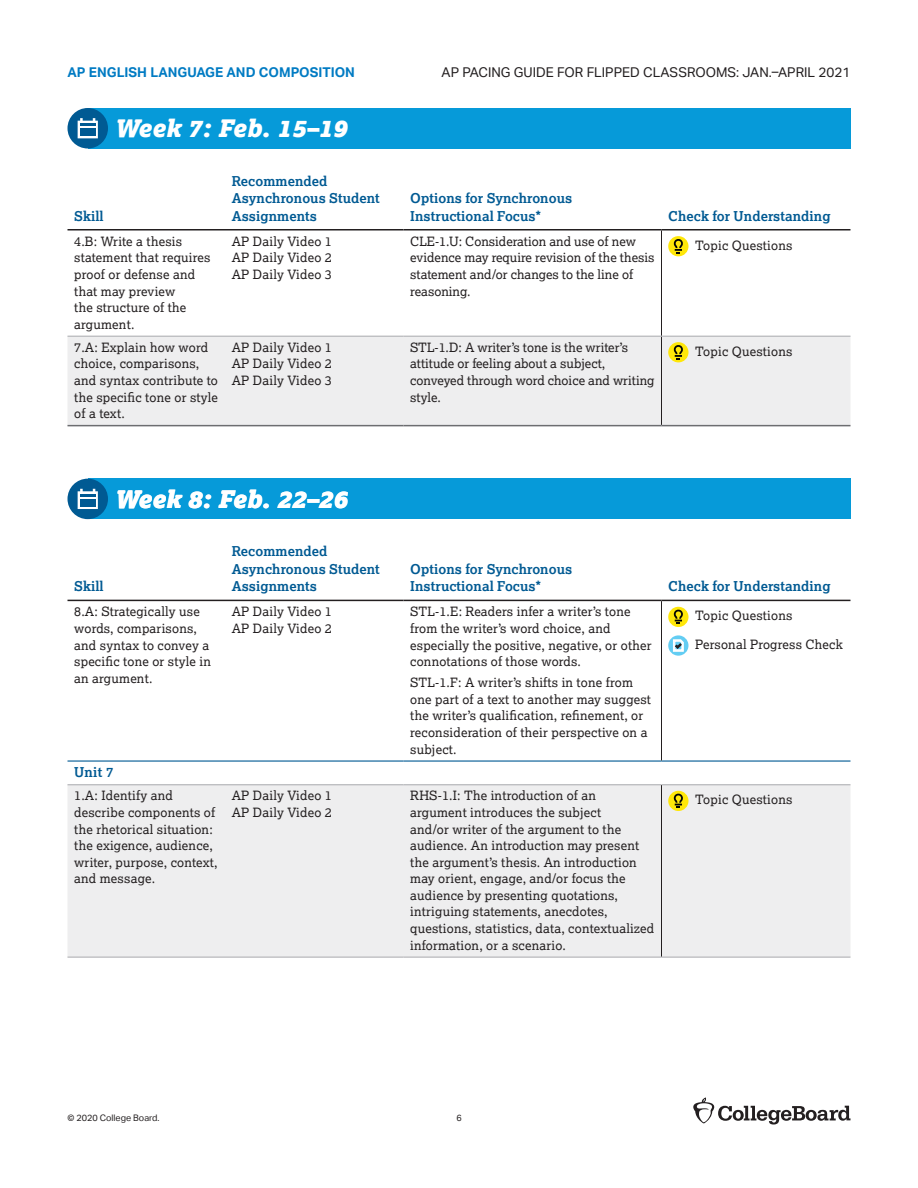
<style>
.page{position:relative;width:918px;height:1188px;background:#fff}
.page>*{position:absolute;margin:0;border:0;box-sizing:border-box;transform-origin:0 0}
.t1{font:italic 900 24px "Lexia";color:#fff}
.t2{font:700 13.5px/17.5px "Lexia";letter-spacing:.005em;color:#005a93}
.t3{font:13.5px "Aktiv Grotesk";color:#231f20}
.t4{font:700 13.5px "Aktiv Grotesk";color:#007bc3}
.t5{font:12.75px/16.6px "Lexia";letter-spacing:.015em;color:#231f20}
.t6{font:9px "Aktiv Grotesk";color:#231f20}
</style>
<div class="page">
<svg style="left:693px;top:1098px;width:157px;height:27px"></svg>
<div style="left:88px;top:108px;width:762px;height:40px;background:#069ad9"></div>
<svg style="left:68px;top:108px;width:40px;height:40px"></svg>
<div style="left:80px;top:128px;width:15px;height:8px;background:#005a93"></div>
<div style="left:68px;top:337px;width:782px;height:88px;background:#eeeeef"></div>
<hr style="left:68px;top:229px;width:157px;height:2px;background:#231f20">
<hr style="left:225px;top:229px;width:179px;height:2px;background:#231f20">
<hr style="left:404px;top:229px;width:258px;height:2px;background:#231f20">
<hr style="left:662px;top:229px;width:188px;height:2px;background:#231f20">
<hr style="left:661px;top:231px;width:1px;height:105px;background:#231f20">
<hr style="left:661px;top:337px;width:1px;height:88px;background:#231f20">
<hr style="left:68px;top:425px;width:157px;height:1px;background:#6c6d70">
<hr style="left:225px;top:425px;width:179px;height:1px;background:#6c6d70">
<hr style="left:404px;top:425px;width:258px;height:1px;background:#6c6d70">
<hr style="left:662px;top:425px;width:188px;height:1px;background:#6c6d70">
<hr style="left:68px;top:336px;width:157px;height:1px;background:#a8a9ad">
<hr style="left:225px;top:336px;width:179px;height:1px;background:#a8a9ad">
<hr style="left:404px;top:336px;width:258px;height:1px;background:#a8a9ad">
<hr style="left:662px;top:336px;width:188px;height:1px;background:#a8a9ad">
<div style="left:668px;top:236px;width:20px;height:20px;background:#ffe709;border-radius:50%"></div>
<svg style="left:673px;top:239px;width:10px;height:15px"></svg>
<div style="left:668px;top:342px;width:20px;height:20px;background:#ffe709;border-radius:50%"></div>
<svg style="left:673px;top:345px;width:10px;height:15px"></svg>
<div style="left:88px;top:479px;width:762px;height:40px;background:#069ad9"></div>
<svg style="left:68px;top:479px;width:40px;height:40px"></svg>
<div style="left:80px;top:499px;width:15px;height:7px;background:#005a93"></div>
<svg style="left:68px;top:599px;width:782px;height:57px"></svg>
<div style="left:68px;top:785px;width:782px;height:172px;background:#eeeeef"></div>
<hr style="left:68px;top:600px;width:157px;height:1px;background:#231f20">
<hr style="left:225px;top:600px;width:179px;height:1px;background:#231f20">
<hr style="left:404px;top:600px;width:258px;height:1px;background:#231f20">
<hr style="left:662px;top:600px;width:188px;height:1px;background:#231f20">
<hr style="left:68px;top:760px;width:157px;height:2px;background:#005a93">
<hr style="left:225px;top:760px;width:179px;height:2px;background:#005a93">
<hr style="left:404px;top:760px;width:258px;height:2px;background:#005a93">
<hr style="left:662px;top:760px;width:188px;height:2px;background:#005a93">
<hr style="left:68px;top:784px;width:157px;height:1px;background:#a8a9ad">
<hr style="left:225px;top:784px;width:179px;height:1px;background:#a8a9ad">
<hr style="left:404px;top:784px;width:258px;height:1px;background:#a8a9ad">
<hr style="left:662px;top:784px;width:188px;height:1px;background:#a8a9ad">
<hr style="left:661px;top:601px;width:1px;height:159px;background:#231f20">
<hr style="left:661px;top:785px;width:1px;height:172px;background:#231f20">
<hr style="left:68px;top:957px;width:157px;height:1px;background:#a8a9ad">
<hr style="left:225px;top:957px;width:179px;height:1px;background:#a8a9ad">
<hr style="left:404px;top:957px;width:258px;height:1px;background:#a8a9ad">
<hr style="left:662px;top:957px;width:188px;height:1px;background:#a8a9ad">
<div style="left:668px;top:607px;width:20px;height:20px;background:#ffe709;border-radius:50%"></div>
<svg style="left:673px;top:609px;width:10px;height:15px"></svg>
<svg style="left:668px;top:635px;width:20px;height:21px"></svg>
<svg style="left:673px;top:639px;width:11px;height:12px"></svg>
<div style="left:668px;top:791px;width:20px;height:20px;background:#ffe709;border-radius:50%"></div>
<svg style="left:673px;top:793px;width:10px;height:15px"></svg>
<p class="t4" style="left:68px;top:65px;width:289px">AP ENGLISH LANGUAGE AND COMPOSITION</p>
<p class="t3" style="left:442px;top:65px;width:410px">AP PACING GUIDE FOR FLIPPED CLASSROOMS: JAN.–APRIL 2021</p>
<h2 class="t1" style="left:115px;top:113px;width:234px">Week 7: Feb. 15–19</h2>
<p class="t2" style="left:74px;top:207px;width:31px">Skill</p>
<p class="t2" style="left:232px;top:172px;width:150px">Recommended<br>Asynchronous Student<br>Assignments</p>
<p class="t5" style="left:74px;top:233px;width:138px">4.B: Write a thesis statement that requires proof or defense and that may preview<br>the structure of the argument.</p>
<p class="t5" style="left:232px;top:233px;width:102px">AP Daily Video 1</p>
<p class="t5" style="left:232px;top:249px;width:102px">AP Daily Video 2</p>
<p class="t5" style="left:232px;top:266px;width:102px">AP Daily Video 3</p>
<p class="t5" style="left:74px;top:339px;width:145px">7.A: Explain how word choice, comparisons, and syntax contribute to the specific tone or style of a text.</p>
<p class="t5" style="left:232px;top:339px;width:102px">AP Daily Video 1</p>
<p class="t5" style="left:232px;top:355px;width:102px">AP Daily Video 2</p>
<p class="t5" style="left:232px;top:372px;width:102px">AP Daily Video 3</p>
<h1 class="t1" style="left:115px;top:483px;width:234px">Week 8: Feb. 22–26</h1>
<p class="t2" style="left:74px;top:577px;width:31px">Skill</p>
<p class="t2" style="left:232px;top:542px;width:150px">Recommended<br>Asynchronous Student<br>Assignments</p>
<p class="t5" style="left:74px;top:603px;width:138px">8.A: Strategically use words, comparisons, and syntax to convey a specific tone or style in an argument.</p>
<p class="t5" style="left:232px;top:603px;width:102px">AP Daily Video 1</p>
<p class="t5" style="left:232px;top:620px;width:102px">AP Daily Video 2</p>
<p class="t2" style="left:74px;top:763px;width:41px">Unit 7</p>
<p class="t5" style="left:74px;top:787px;width:145px">1.A: Identify and describe components of the rhetorical situation: the exigence, audience, writer, purpose, context, and message.</p>
<p class="t5" style="left:232px;top:787px;width:102px">AP Daily Video 1</p>
<p class="t5" style="left:232px;top:804px;width:102px">AP Daily Video 2</p>
<p class="t2" style="left:410px;top:189px;width:164px">Options for Synchronous<br>Instructional Focus*</p>
<p class="t2" style="left:668px;top:207px;width:164px">Check for Understanding</p>
<p class="t5" style="left:410px;top:233px;width:246px">CLE-1.U: Consideration and use of new evidence may require revision of the thesis statement and/or changes to the line of reasoning.</p>
<p class="t5" style="left:695px;top:236px;width:99px">Topic Questions</p>
<p class="t5" style="left:410px;top:339px;width:246px">STL-1.D: A writer’s tone is the writer’s attitude or feeling about a subject, conveyed through word choice and writing style.</p>
<p class="t5" style="left:695px;top:342px;width:99px">Topic Questions</p>
<p class="t2" style="left:410px;top:560px;width:164px">Options for Synchronous<br>Instructional Focus*</p>
<p class="t5" style="left:410px;top:603px;width:243px">STL-1.E: Readers infer a writer’s tone from the writer’s word choice, and especially the positive, negative, or other connotations of those words.</p>
<p class="t5" style="left:410px;top:674px;width:242px">STL-1.F: A writer’s shifts in tone from one part of a text to another may suggest the writer’s qualification, refinement, or reconsideration of their perspective on a subject.</p>
<p class="t2" style="left:668px;top:577px;width:164px">Check for Understanding</p>
<p class="t5" style="left:695px;top:607px;width:99px">Topic Questions</p>
<p class="t5" style="left:695px;top:635px;width:149px">Personal Progress Check</p>
<p class="t5" style="left:410px;top:787px;width:245px">RHS-1.I: The introduction of an argument introduces the subject<br>and/or writer of the argument to the audience. An introduction may present the argument’s thesis. An introduction may orient, engage, and/or focus the audience by presenting quotations, intriguing statements, anecdotes, questions, statistics, data, contextualized information, or a scenario.</p>
<p class="t5" style="left:695px;top:791px;width:99px">Topic Questions</p>
<p class="t6" style="left:68px;top:1113px;width:94px">© 2020 College Board.</p>
<p class="t6" style="left:456px;top:1113px;width:7px">6</p>
</div>
